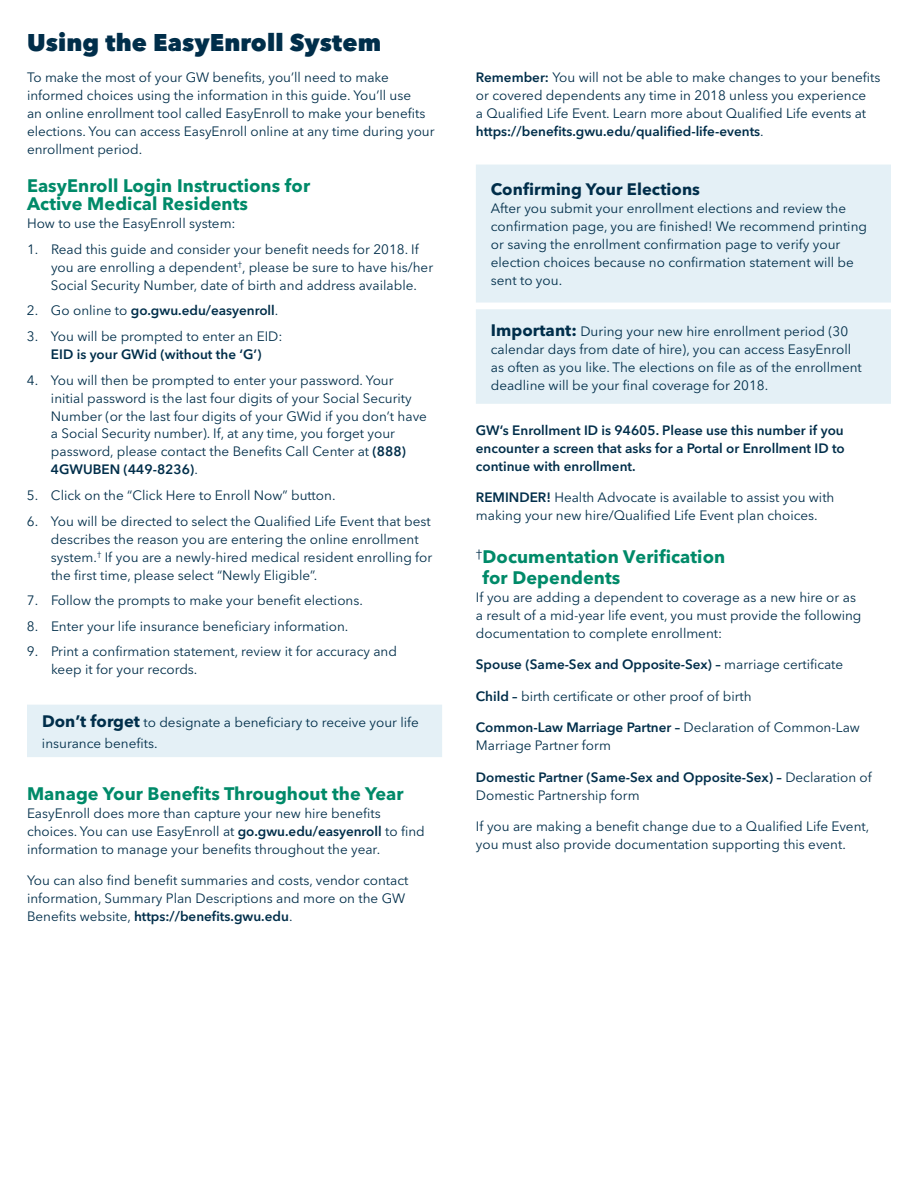
<style>
.page{position:relative;width:918px;height:1188px;background:#fff}
.page>*{position:absolute;margin:0;border:0;box-sizing:border-box;transform-origin:0 0}
.t1{font:800 24px "Avenir Next LT Pro";letter-spacing:.005em;color:#002e4a}
.t2{font:700 18px/18px "Avenir Next LT Pro";letter-spacing:.005em;color:#008a69}
.t3{font:700 16.5px "Avenir Next LT Pro";letter-spacing:.005em;color:#002e4a}
.t4{font:13.5px/18px "Avenir Next LT Pro";color:#002e4a}
.t5{font:600 13.5px/18px "Avenir Next LT Pro";color:#002e4a;text-align:justify}
.s1{font-weight:400}
.s2{font-weight:600}
.s3{font-weight:700;font-size:16.5px}
</style>
<div class="page">
<div style="left:27px;top:705px;width:415px;height:52px;background:#e4f0f6"></div>
<div style="left:476px;top:165px;width:415px;height:138px;background:#e4f0f6"></div>
<div style="left:476px;top:309px;width:415px;height:95px;background:#e4f0f6"></div>
<h1 class="t1" style="left:27px;top:27px;width:356px">Using the EasyEnroll System</h1>
<p class="t4" style="left:27px;top:68px;width:409px">To make the most of your GW benefits, you’ll need to make informed choices using the information in this guide. You’ll use<br>an online enrollment tool called EasyEnroll to make your benefits elections. You can access EasyEnroll online at any time during your enrollment period.</p>
<h2 class="t2" style="left:27px;top:177px;width:285px">EasyEnroll Login Instructions for<br>Active Medical Residents</h2>
<p class="t4" style="left:27px;top:215px;width:210px">How to use the EasyEnroll system:</p>
<p class="t4" style="left:51px;top:240px;width:384px;text-indent:-24px">1. Read this guide and consider your benefit needs for 2018. If you are enrolling a dependent<sup>†</sup>, please be sure to have his/her<br>Social Security Number, date of birth and address available.</p>
<p class="t5" style="left:27px;top:302px;width:253px"><span class="s1">2. Go online to</span> go.gwu.edu/easyenroll<span class="s1">.</span></p>
<p class="t4" style="left:27px;top:327px;width:257px">3. You will be prompted to enter an EID:</p>
<p class="t5" style="left:51px;top:345px;width:212px">EID is your GWid (without the ‘G’)</p>
<p class="t4" style="left:51px;top:371px;width:378px;text-indent:-24px">4. You will then be prompted to enter your password. Your initial password is the last four digits of your Social Security Number (or the last four digits of your GWid if you don’t have a Social Security number). If, at any time, you forget your password, please contact the Benefits Call Center at <span class="s2">(888)<br>4GWUBEN (449-8236)</span>.</p>
<p class="t4" style="left:27px;top:486px;width:310px">5. Click on the “Click Here to Enroll Now” button.</p>
<p class="t4" style="left:51px;top:512px;width:383px;text-indent:-24px">6. You will be directed to select the Qualified Life Event that best describes the reason you are entering the online enrollment system.<sup>†</sup> If you are a newly-hired medical resident enrolling for the first time, please select “Newly Eligible”.</p>
<p class="t4" style="left:27px;top:592px;width:337px">7. Follow the prompts to make your benefit elections.</p>
<p class="t4" style="left:27px;top:617px;width:323px">8. Enter your life insurance beneficiary information.</p>
<p class="t4" style="left:51px;top:643px;width:348px;text-indent:-24px">9. Print a confirmation statement, review it for accuracy and keep it for your records.</p>
<p class="t4" style="left:42px;top:712px;width:379px;line-height:21px"><span class="s3">Don’t forget</span> to designate a beneficiary to receive your life insurance benefits.</p>
<h2 class="t2" style="left:27px;top:784px;width:378px">Manage Your Benefits Throughout the Year</h2>
<p class="t4" style="left:27px;top:804px;width:399px">EasyEnroll does more than capture your new hire benefits choices. You can use EasyEnroll at <span class="s2">go.gwu.edu/easyenroll</span> to find information to manage your benefits throughout the year.</p>
<p class="t4" style="left:27px;top:871px;width:383px">You can also find benefit summaries and costs, vendor contact information, Summary Plan Descriptions and more on the GW<br>Benefits website, <span class="s2">https://benefits.gwu.edu</span>.</p>
<p class="t4" style="left:476px;top:68px;width:406px"><span class="s2">Remember:</span> You will not be able to make changes to your benefits or covered dependents any time in 2018 unless you experience<br>a Qualified Life Event. Learn more about Qualified Life events at <span class="s2">https://benefits.gwu.edu/qualified-life-events</span>.</p>
<p class="t3" style="left:491px;top:179px;width:211px">Confirming Your Elections</p>
<p class="t4" style="left:491px;top:199px;width:378px">After you submit your enrollment elections and review the confirmation page, you are finished! We recommend printing or saving the enrollment confirmation page to verify your election choices because no confirmation statement will be sent to you.</p>
<p class="t4" style="left:491px;top:323px;width:372px"><span class="s3">Important:</span> During your new hire enrollment period (30 calendar days from date of hire), you can access EasyEnroll as often as you like. The elections on file as of the enrollment deadline will be your final coverage for 2018.</p>
<p class="t5" style="left:476px;top:422px;width:371px">GW’s Enrollment ID is 94605. Please use this number if you encounter a screen that asks for a Portal or Enrollment ID to continue with enrollment.</p>
<p class="t4" style="left:476px;top:488px;width:360px"><span class="s2">REMINDER!</span> Health Advocate is available to assist you with making your new hire/Qualified Life Event plan choices.</p>
<h2 class="t2" style="left:483px;top:546px;width:244px;line-height:21px;text-indent:-7px"><sup>†</sup> Documentation Verification for Dependents</h2>
<p class="t4" style="left:476px;top:588px;width:387px">If you are adding a dependent to coverage as a new hire or as a result of a mid-year life event, you must provide the following documentation to complete enrollment:</p>
<p class="t5" style="left:476px;top:656px;width:369px">Spouse (Same-Sex and Opposite-Sex) – <span class="s1">marriage certificate</span></p>
<p class="t4" style="left:476px;top:687px;width:277px"><span class="s2">Child –</span> birth certificate or other proof of birth</p>
<p class="t4" style="left:476px;top:719px;width:386px"><span class="s2">Common-Law Marriage Partner –</span> Declaration of Common-Law<br>Marriage Partner form</p>
<p class="t5" style="left:476px;top:768px;width:397px">Domestic Partner (Same-Sex and Opposite-Sex) – <span class="s1">Declaration of<br>Domestic Partnership form</span></p>
<p class="t4" style="left:476px;top:818px;width:395px">If you are making a benefit change due to a Qualified Life Event, you must also provide documentation supporting this event.</p>
</div>
